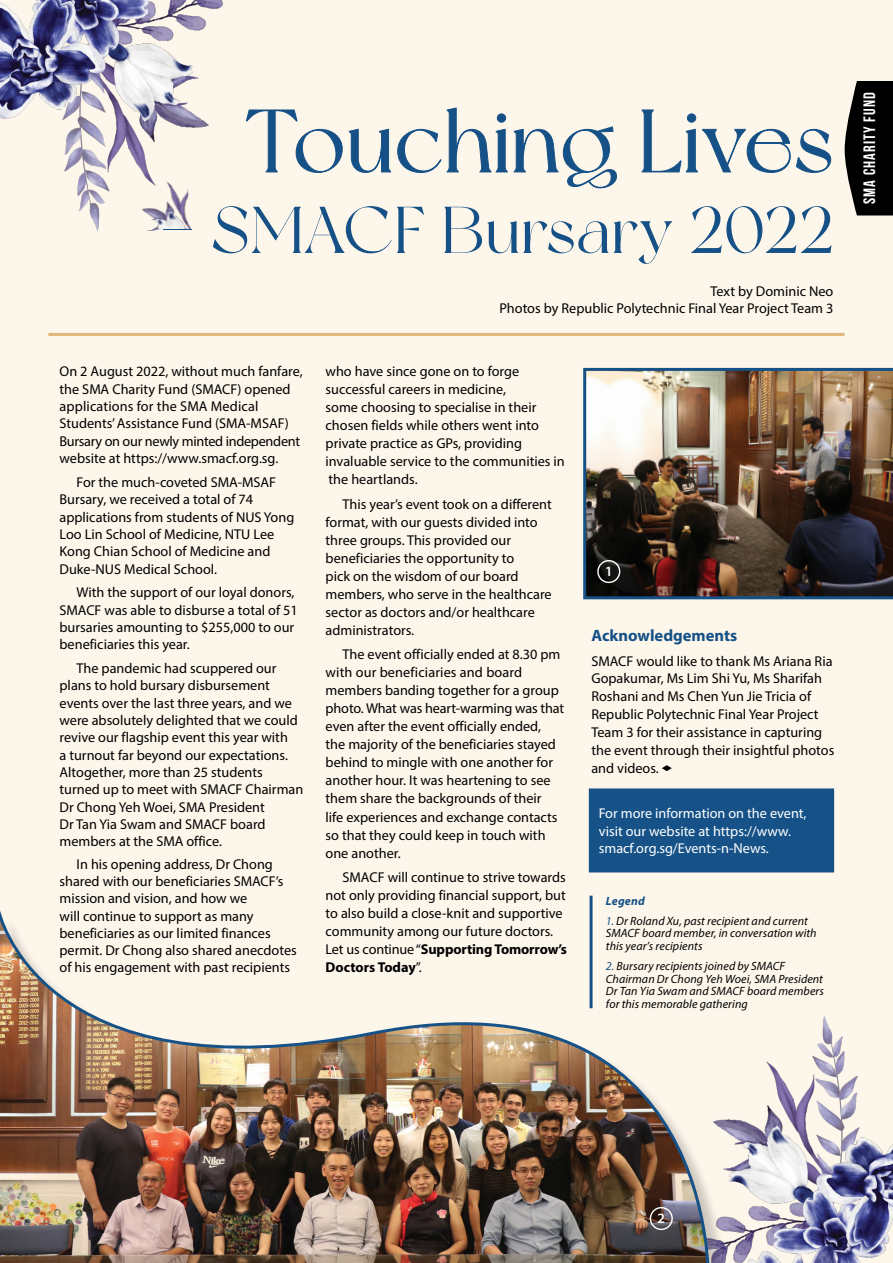
<style>
.page{position:relative;width:893px;height:1263px;background:#fdf6eb}
.page>*{position:absolute;margin:0;border:0;box-sizing:border-box;transform-origin:0 0}
.t1{font:88.5px "New York";color:#155186}
.t2{font:66px "New York";letter-spacing:.01em;color:#155186}
.t3{font:700 16.5px "Myriad Pro";color:#155186}
.t4{font:700 16.5px "Bebas Neue";letter-spacing:.065em;color:#fff}
.t5{font:14.25px/18px "Myriad Pro";color:#000}
.t6{font:14.25px/17.9px "Myriad Pro";color:#fff}
.t7{font:italic 12px/12.9px "Myriad Pro";letter-spacing:.005em;color:#000}
.t8{font:italic 700 12px "Myriad Pro";letter-spacing:.015em;color:#155186}
.s1{font-weight:700}
.s2{color:#155186}
</style>
<div class="page">
<img style="left:0;top:907px;width:718px;height:356px">
<div style="left:590px;top:789px;width:243px;height:83px;background:#165287"></div>
<div style="left:589px;top:788px;width:245px;height:84px;border:2px solid #155186"></div>
<svg style="left:662px;top:765px;width:10px;height:6px"></svg>
<hr style="left:48px;top:333px;width:796px;height:3px;background:#dfb779">
<hr style="left:590px;top:896px;width:3px;height:112px;background:#155186">
<img style="left:583px;top:368px;width:310px;height:231px">
<div style="left:650px;top:1207px;width:23px;height:23px;border:1px solid #fff;border-radius:50%"></div>
<img style="left:133px;top:153px;width:58px;height:80px">
<div style="left:597px;top:560px;width:23px;height:23px;border:1px solid #fff;border-radius:50%"></div>
<svg style="left:246px;top:109px;width:97px;height:66px;background:#eae9e3"></svg>
<svg style="left:349px;top:129px;width:42px;height:44px;background:#dcdfdd"></svg>
<svg style="left:397px;top:107px;width:111px;height:67px;background:#e8e7e2"></svg>
<svg style="left:514px;top:126px;width:103px;height:63px;background:#e2e3df"></svg>
<svg style="left:641px;top:109px;width:191px;height:64px;background:#e8e7e2"></svg>
<svg style="left:845px;top:81px;width:48px;height:134px;background:#181716"></svg>
<svg style="left:658px;top:1214px;width:6px;height:9px"></svg>
<svg style="left:606px;top:567px;width:4px;height:9px"></svg>
<h1 class="t1" style="left:245px;top:88px;width:590px">Touching Lives</h1>
<h2 class="t2" style="left:160px;top:190px;width:675px">– SMACF Bursary 2022</h2>
<p class="t5" style="left:60px;top:363px;width:245px;line-height:17.4px">On 2 August 2022, without much fanfare, the SMA Charity Fund (SMACF) opened applications for the SMA Medical Students’ Assistance Fund (SMA-MSAF)<br>Bursary on our newly minted independent website at https://www.smacf.org.sg.</p>
<p class="t5" style="left:60px;top:473px;width:236px;line-height:17.4px;text-indent:17px">For the much-coveted SMA-MSAF<br>Bursary, we received a total of 74 applications from students of NUS Yong<br>Loo Lin School of Medicine, NTU Lee<br>Kong Chian School of Medicine and<br>Duke-NUS Medical School.</p>
<p class="t5" style="left:60px;top:583px;width:240px;line-height:17.4px;text-indent:17px">With the support of our loyal donors, SMACF was able to disburse a total of 51 bursaries amounting to $255,000 to our beneficiaries this year.</p>
<p class="t5" style="left:60px;top:659px;width:245px;line-height:17.2px;text-indent:17px">The pandemic had scuppered our plans to hold bursary disbursement events over the last three years, and we were absolutely delighted that we could revive our flagship event this year with<br>a turnout far beyond our expectations.<br>Altogether, more than 25 students turned up to meet with SMACF Chairman Dr Chong Yeh Woei, SMA President<br>Dr Tan Yia Swam and SMACF board members at the SMA office.</p>
<p class="t5" style="left:60px;top:856px;width:239px;line-height:17.1px;text-indent:17px">In his opening address, Dr Chong shared with our beneficiaries SMACF’s mission and vision, and how we<br>will continue to support as many beneficiaries as our limited finances permit. Dr Chong also shared anecdotes of his engagement with past recipients</p>
<p class="t5" style="left:499px;top:282px;width:336px;line-height:17.5px;text-align:right">Text by Dominic Neo<br>Photos by Republic Polytechnic Final Year Project Team 3</p>
<p class="t5" style="left:326px;top:362px;width:241px">who have since gone on to forge successful careers in medicine,<br>some choosing to specialise in their chosen fields while others went into private practice as GPs, providing invaluable service to the communities in the heartlands.</p>
<p class="t5" style="left:326px;top:495px;width:228px;text-indent:17px">This year’s event took on a different format, with our guests divided into three groups. This provided our beneficiaries the opportunity to<br>pick on the wisdom of our board members, who serve in the healthcare sector as doctors and/or healthcare administrators.</p>
<p class="t5" style="left:326px;top:645px;width:240px;text-indent:17px">The event officially ended at 8.30 pm with our beneficiaries and board members banding together for a group photo. What was heart-warming was that even after the event officially ended, the majority of the beneficiaries stayed behind to mingle with one another for another hour. It was heartening to see them share the backgrounds of their<br>life experiences and exchange contacts so that they could keep in touch with one another.</p>
<p class="t5" style="left:326px;top:868px;width:243px;text-indent:17px">SMACF will continue to strive towards not only providing financial support, but to also build a close-knit and supportive community among our future doctors.<br>Let us continue “<span class="s1">Supporting Tomorrow’s Doctors Today</span>”.</p>
<p class="t3" style="left:591px;top:625px;width:147px">Acknowledgements</p>
<p class="t5" style="left:591px;top:652px;width:244px">SMACF would like to thank Ms Ariana Ria Gopakumar, Ms Lim Shi Yu, Ms Sharifah Roshani and Ms Chen Yun Jie Tricia of Republic Polytechnic Final Year Project Team 3 for their assistance in capturing the event through their insightful photos and videos.</p>
<p class="t6" style="left:599px;top:804px;width:209px">For more information on the event, visit our website at https://www. smacf.org.sg/Events-n-News.</p>
<p class="t8" style="left:606px;top:893px;width:40px">Legend</p>
<p class="t7" style="left:606px;top:914px;width:212px"><span class="s2">1.</span> Dr Roland Xu, past recipient and current<br>SMACF board member, in conversation with this year’s recipients</p>
<p class="t7" style="left:606px;top:959px;width:220px"><span class="s2">2.</span> Bursary recipients joined by SMACF Chairman Dr Chong Yeh Woei, SMA President Dr Tan Yia Swam and SMACF board members for this memorable gathering</p>
<p class="t4" style="left:860px;top:204px;width:113px;rotate:-90deg">SMA Charity Fund</p>
</div>
